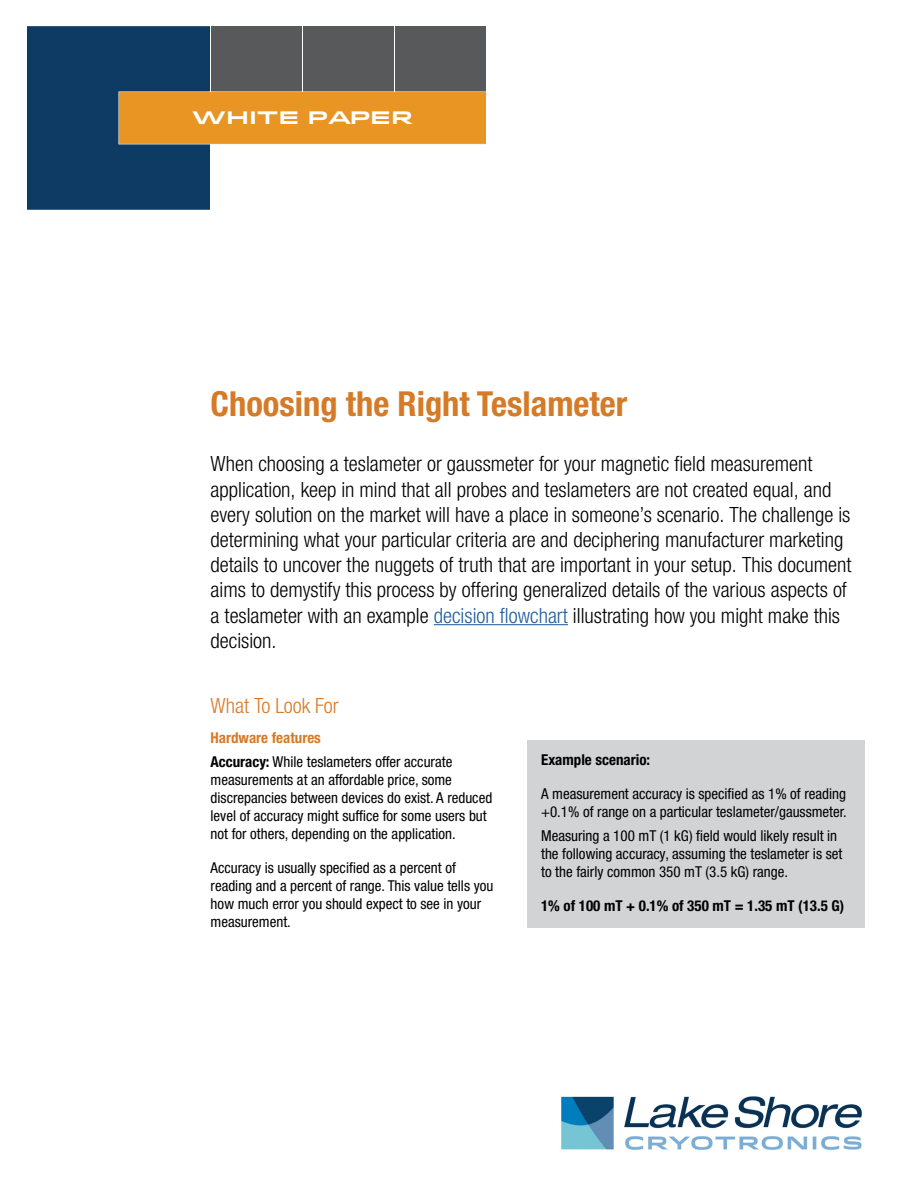
<style>
.page{position:relative;width:918px;height:1188px;background:#fff}
.page>*{position:absolute;margin:0;border:0;box-sizing:border-box;transform-origin:0 0}
.t1{font:700 condensed 34.5px "Helvetica Neue LTW1 G";color:#d57a27}
.t2{font:300 condensed 21px/25.2px "Helvetica Neue LTW1 G";color:#000101}
.t3{font:300 condensed 21px "Helvetica Neue LTW1 G";color:#d77a27}
.t4{font:700 18px "Idlewild";color:#fff}
.t5{font:condensed 15px/18px "Helvetica Neue LTW1 G";color:#000}
.t6{font:700 condensed 15px "Helvetica Neue LTW1 G";color:#000}
.s1{color:#215e9e}
.s2{font-weight:700;color:#d77a27}
.s3{font-weight:700}
</style>
<div class="page">
<svg style="left:27px;top:26px;width:459px;height:184px"></svg>
<img style="left:561px;top:1096px;width:301px;height:54px">
<hr style="left:434px;top:624px;width:134px;height:1px;background:#215e9e">
<div style="left:528px;top:740px;width:337px;height:187px;background:#d1d3d4"></div>
<p class="t4" style="left:192px;top:104px;width:222px">WHITE PAPER</p>
<h1 class="t1" style="left:211px;top:383px;width:418px">Choosing the Right Teslameter</h1>
<p class="t2" style="left:211px;top:452px;width:643px">When choosing a teslameter or gaussmeter for your magnetic field measurement application, keep in mind that all probes and teslameters are not created equal, and every solution on the market will have a place in someone’s scenario. The challenge is determining what your particular criteria are and deciphering manufacturer marketing details to uncover the nuggets of truth that are important in your setup. This document aims to demystify this process by offering generalized details of the various aspects of a teslameter with an example <span class="s1">decision flowchart</span> illustrating how you might make this decision.</p>
<h2 class="t3" style="left:211px;top:694px;width:130px">What To Look For</h2>
<p class="t5" style="left:211px;top:726px;width:243px;line-height:23.4px"><span class="s2">Hardware features<br></span><span class="s3">Accuracy:</span> While teslameters offer accurate</p>
<p class="t5" style="left:211px;top:771px;width:283px">measurements at an affordable price, some discrepancies between devices do exist. A reduced level of accuracy might suffice for some users but not for others, depending on the application.</p>
<p class="t5" style="left:211px;top:859px;width:284px">Accuracy is usually specified as a percent of reading and a percent of range. This value tells you how much error you should expect to see in your measurement.</p>
<p class="t6" style="left:541px;top:750px;width:111px">Example scenario:</p>
<p class="t5" style="left:541px;top:785px;width:307px">A measurement accuracy is specified as 1% of reading +0.1% of range on a particular teslameter/gaussmeter.</p>
<p class="t5" style="left:541px;top:827px;width:303px">Measuring a 100 mT (1 kG) field would likely result in the following accuracy, assuming the teslameter is set to the fairly common 350 mT (3.5 kG) range.</p>
<p class="t6" style="left:541px;top:897px;width:305px">1% of 100 mT + 0.1% of 350 mT = 1.35 mT (13.5 G)</p>
</div>
